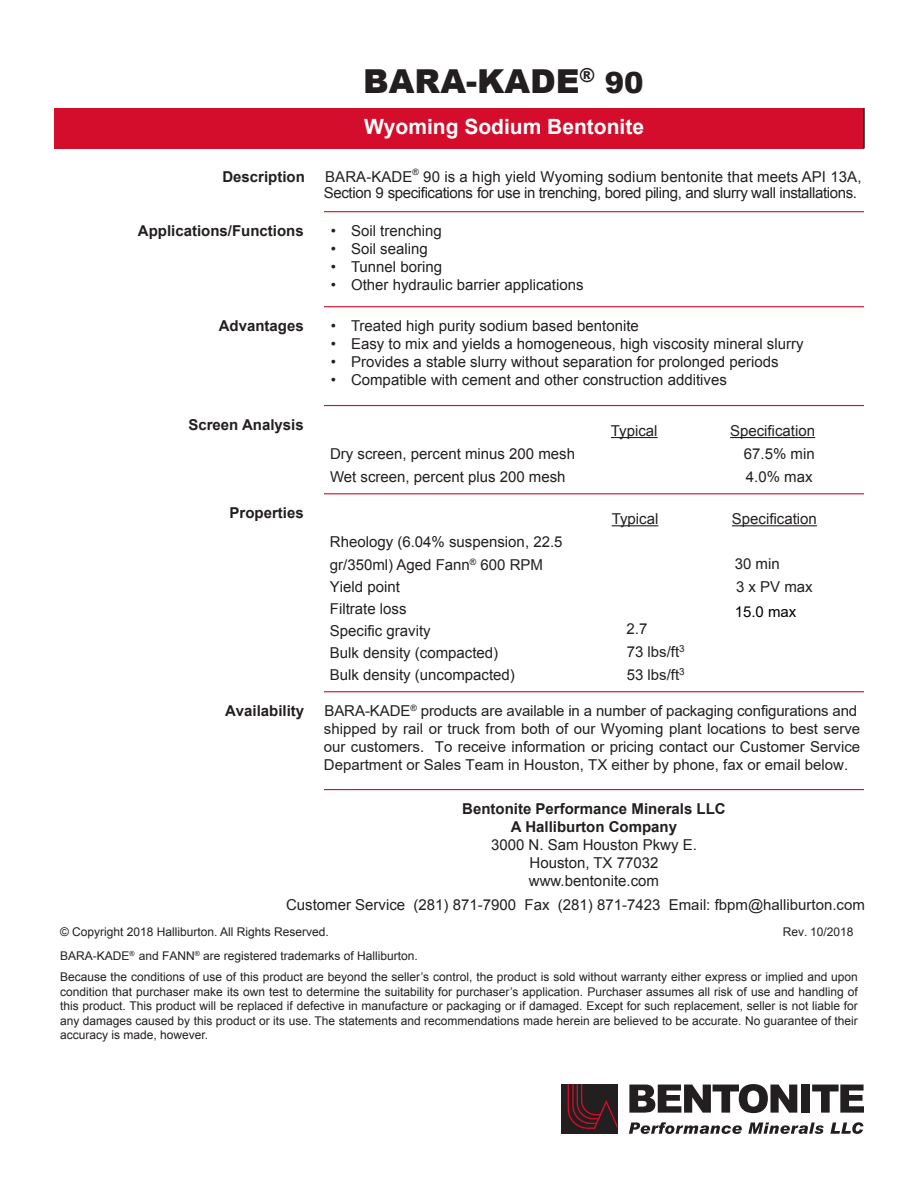
<style>
.page{position:relative;width:918px;height:1188px;background:#fff}
.page>*{position:absolute;margin:0;border:0;box-sizing:border-box;transform-origin:0 0}
.Product_Name{font:900 33px "Arial";color:#231f20}
.t1{font:700 21px "Arial";color:#fff}
.Address{font:15px/22px "Arial";color:#231f20}
.Address-2{font:15px/15.1px "Arial";letter-spacing:-.025em;color:#231f20;text-align:right}
.Address-3{font:700 15px "Arial";color:#231f20}
.Left_Hand_Subs{font:700 15px "Arial";color:#231f20}
.Table_Header{font:15px "Arial";color:#231f20}
.t2{font:15px "Arial";color:#000}
.t3{font:12px/14.4px "Arial";color:#231f20;text-align:justify}
.t4{font:8.7px "Arial";color:#231f20}
.s1{font-size:29.1px}
</style>
<div class="page">
<svg style="left:629px;top:1084px;width:168px;height:29px"></svg>
<div style="left:801px;top:1085px;width:9px;height:28px;background:#231f20"></div>
<svg style="left:812px;top:1085px;width:52px;height:28px"></svg>
<svg style="left:629px;top:1122px;width:113px;height:12px"></svg>
<svg style="left:748px;top:1123px;width:76px;height:11px"></svg>
<svg style="left:830px;top:1122px;width:34px;height:12px"></svg>
<div style="left:561px;top:1084px;width:57px;height:50px;background:#231f20"></div>
<svg style="left:567px;top:1084px;width:51px;height:45px"></svg>
<div style="left:54px;top:108px;width:810px;height:40px;background:#d30d2b"></div>
<hr style="left:863px;top:108px;width:2px;height:40px;background:#231f20">
<hr style="left:324px;top:211px;width:540px;height:1px;background:#d30d2b">
<hr style="left:324px;top:306px;width:540px;height:1px;background:#d30d2b">
<hr style="left:324px;top:405px;width:540px;height:1px;background:#d30d2b">
<hr style="left:324px;top:493px;width:540px;height:1px;background:#d30d2b">
<hr style="left:324px;top:691px;width:540px;height:1px;background:#d30d2b">
<hr style="left:324px;top:789px;width:540px;height:1px;background:#d30d2b">
<hr style="left:611px;top:437px;width:47px;height:1px;background:#231f20">
<hr style="left:730px;top:437px;width:85px;height:1px;background:#231f20">
<hr style="left:612px;top:525px;width:46px;height:1px;background:#231f20">
<hr style="left:732px;top:525px;width:85px;height:1px;background:#231f20">
<p class="Product_Name" style="left:363px;top:57px;width:282px">BARA-KADE<sup>®</sup> <span class="s1">90</span></p>
<p class="t1" style="left:364px;top:112px;width:281px">Wyoming Sodium Bentonite</p>
<p class="Address-3" style="left:222px;top:167px;width:84px">Description</p>
<p class="Address" style="left:325px;top:166px;width:89px">BARA-KADE</p>
<p class="t4" style="left:413px;top:167px;width:8px">®</p>
<p class="Address-2" style="left:324px;top:170px;width:539px">90 is a high yield Wyoming sodium bentonite that meets API 13A,<br>Section 9 specifications for use in trenching, bored piling, and slurry wall installations.</p>
<p class="Left_Hand_Subs" style="left:138px;top:221px;width:167px">Applications/Functions</p>
<p class="Address" style="left:331px;top:220px;width:113px">• Soil trenching</p>
<p class="Address" style="left:331px;top:238px;width:98px">• Soil sealing</p>
<p class="Address" style="left:331px;top:256px;width:113px">• Tunnel boring</p>
<p class="Address" style="left:331px;top:274px;width:254px">• Other hydraulic barrier applications</p>
<p class="Left_Hand_Subs" style="left:219px;top:316px;width:87px">Advantages</p>
<p class="Address" style="left:331px;top:315px;width:310px">• Treated high purity sodium based bentonite</p>
<p class="Address" style="left:331px;top:333px;width:474px">• Easy to mix and yields a homogeneous, high viscosity mineral slurry</p>
<p class="Address" style="left:331px;top:351px;width:449px">• Provides a stable slurry without separation for prolonged periods</p>
<p class="Address" style="left:331px;top:369px;width:398px">• Compatible with cement and other construction additives</p>
<p class="Left_Hand_Subs" style="left:188px;top:415px;width:117px">Screen Analysis</p>
<p class="Table_Header" style="left:611px;top:421px;width:48px">Typical</p>
<p class="Table_Header" style="left:730px;top:421px;width:87px">Specification</p>
<p class="Address" style="left:330px;top:443px;width:247px">Dry screen, percent minus 200 mesh</p>
<p class="Address" style="left:744px;top:443px;width:72px">67.5% min</p>
<p class="Address" style="left:330px;top:466px;width:237px">Wet screen, percent plus 200 mesh</p>
<p class="Address" style="left:746px;top:466px;width:68px">4.0% max</p>
<p class="Left_Hand_Subs" style="left:230px;top:503px;width:76px">Properties</p>
<p class="Table_Header" style="left:612px;top:509px;width:48px">Typical</p>
<p class="Table_Header" style="left:732px;top:509px;width:87px">Specification</p>
<p class="Address" style="left:735px;top:553px;width:47px">30 min</p>
<p class="Address" style="left:736px;top:576px;width:78px">3 x PV max</p>
<p class="Address" style="left:627px;top:618px;width:22px">2.7</p>
<p class="Address" style="left:627px;top:641px;width:60px">73 lbs/ft<sup>3</sup></p>
<p class="Address" style="left:330px;top:531px;width:234px">Rheology (6.04% suspension, 22.5 gr/350ml) Aged Fann<sup>®</sup> 600 RPM<br>Yield point<br>Filtrate loss<br>Specific gravity<br>Bulk density (compacted)<br>Bulk density (uncompacted)</p>
<p class="t2" style="left:735px;top:602px;width:63px">15.0 max</p>
<p class="Address" style="left:627px;top:664px;width:60px">53 lbs/ft<sup>3</sup></p>
<p class="Address-3" style="left:225px;top:701px;width:81px">Availability</p>
<p class="Address" style="left:324px;top:702px;width:538px;line-height:17.9px">BARA-KADE<sup>®</sup> products are available in a number of packaging configurations and shipped by rail or truck from both of our Wyoming plant locations to best serve our customers. To receive information or pricing contact our Customer Service Department or Sales Team in Houston, TX either by phone, fax or email below.</p>
<p class="Address-3" style="left:462px;top:799px;width:265px">Bentonite Performance Minerals LLC</p>
<p class="Address-3" style="left:511px;top:817px;width:168px">A Halliburton Company</p>
<p class="Address" style="left:491px;top:834px;width:207px">3000 N. Sam Houston Pkwy E.</p>
<p class="Address" style="left:530px;top:852px;width:130px">Houston, TX 77032</p>
<p class="Address" style="left:529px;top:870px;width:132px">www.bentonite.com</p>
<p class="Address" style="left:286px;top:894px;width:580px">Customer Service (281) 871-7900 Fax (281) 871-7423 Email: fbpm@halliburton.com</p>
<p class="t3" style="left:60px;top:924px;width:270px">© Copyright 2018 Halliburton. All Rights Reserved.</p>
<p class="t3" style="left:783px;top:924px;width:72px">Rev. 10/2018</p>
<p class="t3" style="left:60px;top:949px;width:359px">BARA-KADE<sup>®</sup> and FANN<sup>®</sup> are registered trademarks of Halliburton.</p>
<p class="t3" style="left:60px;top:970px;width:799px">Because the conditions of use of this product are beyond the seller’s control, the product is sold without warranty either express or implied and upon condition that purchaser make its own test to determine the suitability for purchaser’s application. Purchaser assumes all risk of use and handling of this product. This product will be replaced if defective in manufacture or packaging or if damaged. Except for such replacement, seller is not liable for any damages caused by this product or its use. The statements and recommendations made herein are believed to be accurate. No guarantee of their accuracy is made, however.</p>
</div>
